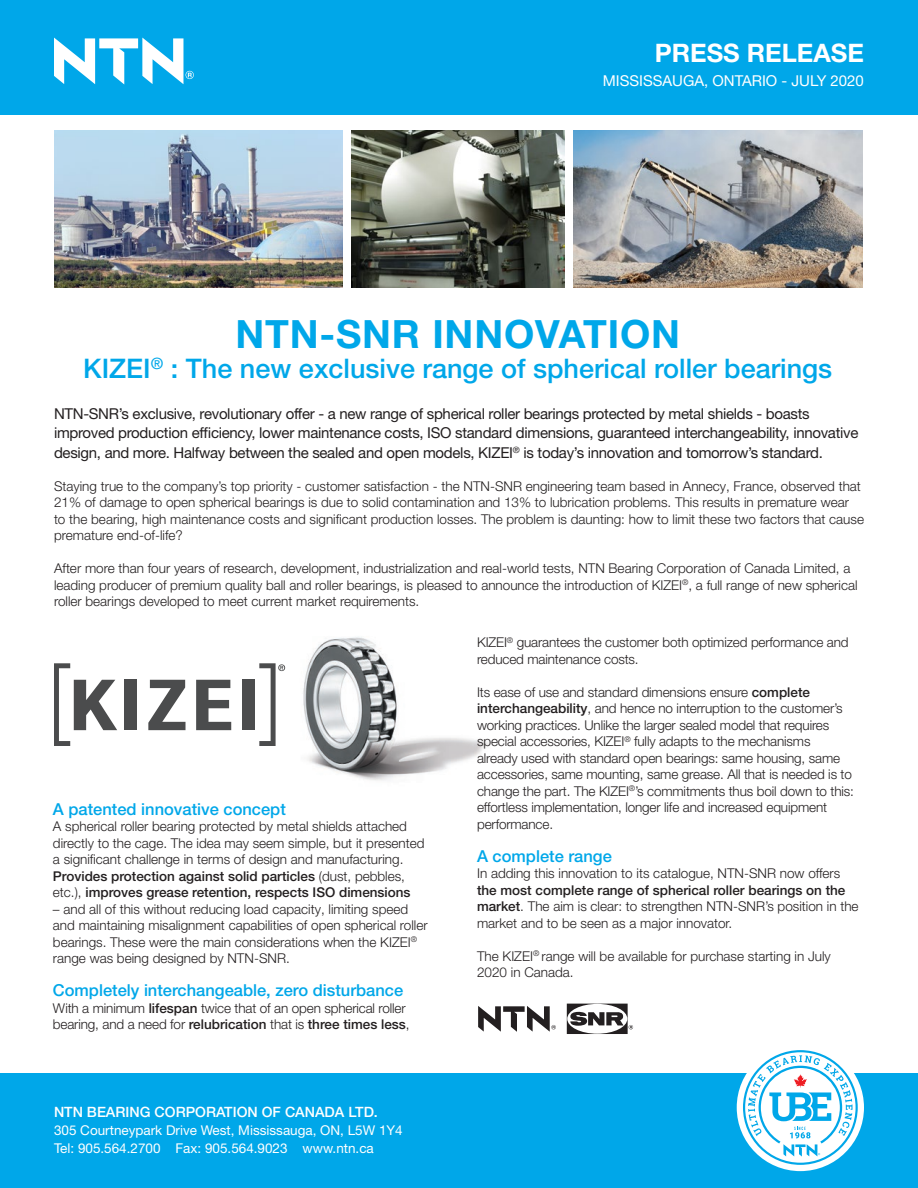
<style>
.page{position:relative;width:918px;height:1188px;background:#fff}
.page>*{position:absolute;margin:0;border:0;box-sizing:border-box;transform-origin:0 0}
.t1{font:700 39px "Helvetica Neue LT Pro";letter-spacing:.02em;color:#00a7e9}
.t2{font:500 27px "Helvetica Neue LT Pro";color:#00a7e9}
.t3{font:700 25.5px "Helvetica Neue LT Pro";color:#fff}
.t4{font:500 16.5px "Helvetica Neue LT Pro";color:#00a7e9}
.t5{font:15px/19.5px "Helvetica Neue LT Pro";letter-spacing:-.02em;color:#231f20}
.t6{font:15px "Helvetica Neue LT Pro";color:#fff}
.t7{font:500 14.25px "Helvetica Neue LT Pro";color:#fff}
.t8{font:300 13.5px/16.5px "Helvetica Neue LT Pro";color:#231f20}
.t9{font:13.5px/18px "Helvetica Neue LT Pro";color:#fff}
.s1{font-weight:500}
</style>
<div class="page">
<div style="left:0;top:0;width:918px;height:115px;background:#00a7e9"></div>
<div style="left:0;top:1073px;width:918px;height:115px;background:#00a7e9"></div>
<svg style="left:54px;top:38px;width:140px;height:46px"></svg>
<svg style="left:737px;top:1050px;width:127px;height:121px"></svg>
<img style="left:574px;top:131px;width:288px;height:156px">
<img style="left:352px;top:131px;width:213px;height:156px">
<img style="left:54px;top:131px;width:289px;height:156px">
<img style="left:303px;top:637px;width:186px;height:144px">
<svg style="left:54px;top:663px;width:63px;height:83px"></svg>
<div style="left:125px;top:680px;width:12px;height:50px;background:#4b4c4d"></div>
<svg style="left:148px;top:680px;width:38px;height:50px"></svg>
<svg style="left:196px;top:680px;width:35px;height:50px"></svg>
<div style="left:242px;top:680px;width:13px;height:50px;background:#4b4c4d"></div>
<svg style="left:259px;top:663px;width:26px;height:83px"></svg>
<svg style="left:478px;top:1006px;width:78px;height:26px"></svg>
<svg style="left:567px;top:1004px;width:66px;height:30px"></svg>
<h3 class="t3" style="left:655px;top:36px;width:211px">PRESS RELEASE</h3>
<p class="t6" style="left:603px;top:71px;width:263px">MISSISSAUGA, ONTARIO - JULY 2020</p>
<p class="t1" style="left:235px;top:309px;width:446px">NTN-SNR INNOVATION</p>
<p class="t2" style="left:83px;top:352px;width:751px">KIZEI<sup>®</sup> : The new exclusive range of spherical roller bearings</p>
<p class="t5" style="left:54px;top:403px;width:806px">NTN-SNR’s exclusive, revolutionary offer - a new range of spherical roller bearings protected by metal shields - boasts improved production efficiency, lower maintenance costs, ISO standard dimensions, guaranteed interchangeability, innovative design, and more. Halfway between the sealed and open models, KIZEI<sup>®</sup> is today’s innovation and tomorrow’s standard.</p>
<p class="t8" style="left:54px;top:478px;width:812px">Staying true to the company’s top priority - customer satisfaction - the NTN-SNR engineering team based in Annecy, France, observed that 21% of damage to open spherical bearings is due to solid contamination and 13% to lubrication problems. This results in premature wear<br>to the bearing, high maintenance costs and significant production losses. The problem is daunting: how to limit these two factors that cause premature end-of-life?</p>
<p class="t8" style="left:54px;top:560px;width:805px">After more than four years of research, development, industrialization and real-world tests, NTN Bearing Corporation of Canada Limited, a leading producer of premium quality ball and roller bearings, is pleased to announce the introduction of KIZEI<sup>®</sup>, a full range of new spherical roller bearings developed to meet current market requirements.</p>
<p class="t4" style="left:53px;top:799px;width:234px">A patented innovative concept</p>
<p class="t8" style="left:53px;top:818px;width:373px">A spherical roller bearing protected by metal shields attached directly to the cage. The idea may seem simple, but it presented a significant challenge in terms of design and manufacturing.<br><span class="s1">Provides protection against solid particles</span> (dust, pebbles, etc.), <span class="s1">improves grease retention, respects ISO dimensions</span></p>
<p class="t8" style="left:53px;top:900px;width:376px">– and all of this without reducing load capacity, limiting speed and maintaining misalignment capabilities of open spherical roller bearings. These were the main considerations when the KIZEI<sup>® </sup>range was being designed by NTN-SNR.</p>
<p class="t4" style="left:53px;top:980px;width:352px">Completely interchangeable, zero disturbance</p>
<p class="t8" style="left:53px;top:999px;width:358px">With a minimum <span class="s1">lifespan</span> twice that of an open spherical roller bearing, and a need for <span class="s1">relubrication</span> that is <span class="s1">three times less</span>,</p>
<p class="t7" style="left:54px;top:1104px;width:325px">NTN BEARING CORPORATION OF CANADA LTD.</p>
<p class="t9" style="left:54px;top:1121px;width:350px">305 Courtneypark Drive West, Mississauga, ON, L5W 1Y4<br>Tel: 905.564.2700 Fax: 905.564.9023 www.ntn.ca</p>
<p class="t8" style="left:477px;top:634px;width:373px">KIZEI<sup>®</sup> guarantees the customer both optimized performance and reduced maintenance costs.</p>
<p class="t8" style="left:477px;top:684px;width:379px">Its ease of use and standard dimensions ensure <span class="s1">complete interchangeability</span>, and hence no interruption to the customer’s working practices. Unlike the larger sealed model that requires special accessories, KIZEI<sup>®</sup> fully adapts to the mechanisms already used with standard open bearings: same housing, same accessories, same mounting, same grease. All that is needed is to change the part. The KIZEI<sup>®</sup>’s commitments thus boil down to this: effortless implementation, longer life and increased equipment performance.</p>
<p class="t4" style="left:477px;top:846px;width:136px">A complete range</p>
<p class="t8" style="left:477px;top:865px;width:383px">In adding this innovation to its catalogue, NTN-SNR now offers <span class="s1">the most complete range of spherical roller bearings on the market</span>. The aim is clear: to strengthen NTN-SNR’s position in the market and to be seen as a major innovator.</p>
<p class="t8" style="left:477px;top:948px;width:355px">The KIZEI<sup>®</sup> range will be available for purchase starting in July<br>2020 in Canada.</p>
</div>
